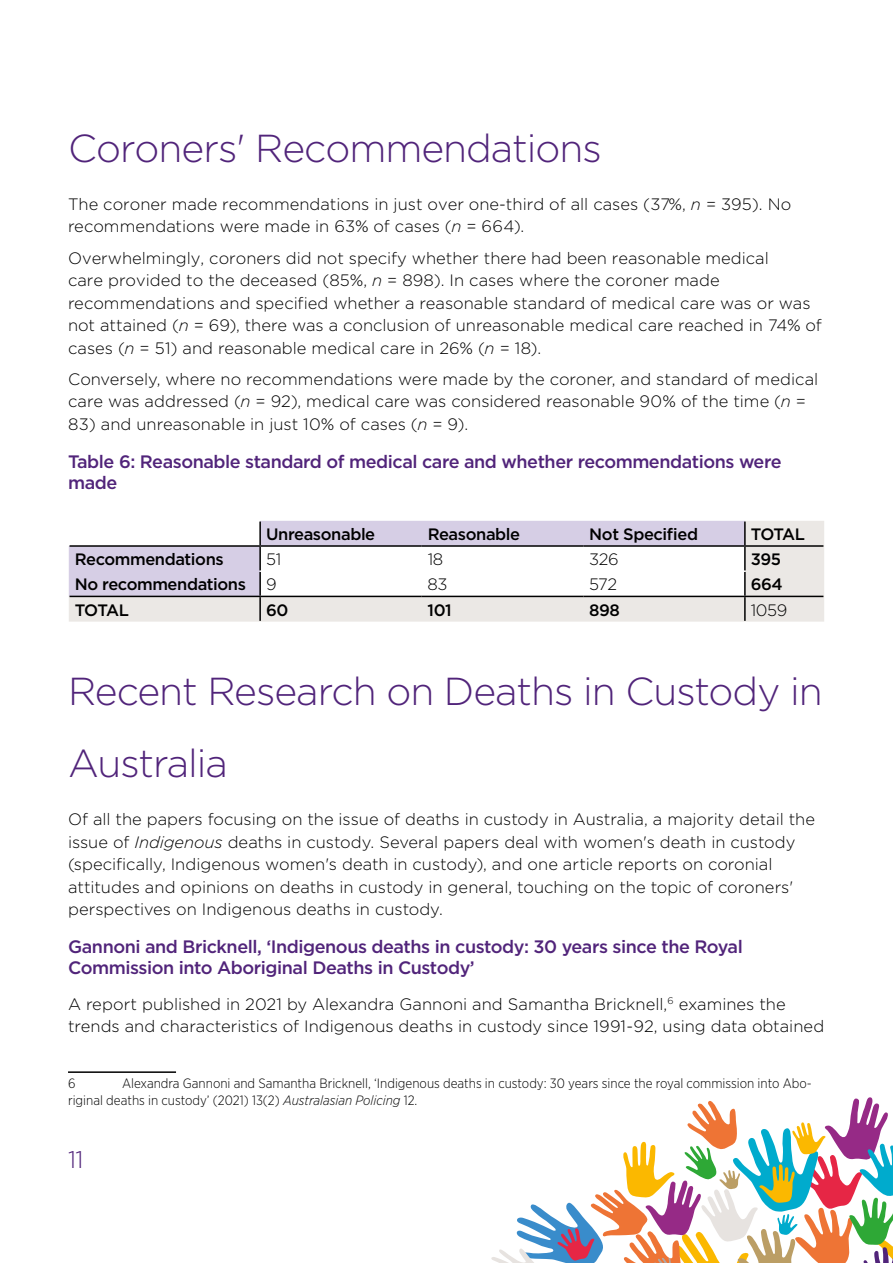
<style>
.page{position:relative;width:893px;height:1263px;background:#fff}
.page>*{position:absolute;margin:0;border:0;box-sizing:border-box;transform-origin:0 0}
.t1{font:300 39px/72px "Gotham";letter-spacing:-.025em;color:#51247a}
.t2{font:300 24px "Gotham";color:#51247a}
.t3{font:500 18px/21px "Gotham";letter-spacing:-.025em;color:#51247a}
.t4{font:300 16.5px/22.5px "Gotham";color:#000}
.t5{font:500 16.5px "Gotham";letter-spacing:-.025em;color:#000}
.t6{font:300 13.5px/16.2px "Gotham Narrow";color:#000}
.s1{font-style:italic}
.s2{font-weight:300}
</style>
<div class="page">
<svg style="left:491px;top:1097px;width:402px;height:166px"></svg>
<svg style="left:69px;top:521px;width:755px;height:101px"></svg>
<hr style="left:259px;top:521px;width:2px;height:24px;background:#000">
<hr style="left:260px;top:545px;width:162px;height:2px;background:#000">
<hr style="left:422px;top:545px;width:161px;height:2px;background:#000">
<hr style="left:583px;top:545px;width:162px;height:2px;background:#000">
<hr style="left:744px;top:521px;width:2px;height:24px;background:#000">
<hr style="left:745px;top:545px;width:78px;height:2px;background:#000">
<hr style="left:744px;top:547px;width:2px;height:23px;background:#000">
<hr style="left:744px;top:572px;width:2px;height:24px;background:#000">
<hr style="left:70px;top:545px;width:190px;height:2px;background:#000">
<hr style="left:260px;top:596px;width:162px;height:1px;background:#000">
<hr style="left:422px;top:596px;width:161px;height:1px;background:#000">
<hr style="left:583px;top:596px;width:162px;height:1px;background:#000">
<hr style="left:70px;top:596px;width:190px;height:1px;background:#000">
<hr style="left:259px;top:597px;width:2px;height:24px;background:#000">
<hr style="left:745px;top:596px;width:78px;height:1px;background:#000">
<hr style="left:744px;top:597px;width:2px;height:24px;background:#000">
<hr style="left:259px;top:547px;width:2px;height:23px;background:#000">
<hr style="left:259px;top:572px;width:2px;height:24px;background:#000">
<hr style="left:68px;top:1071px;width:108px;height:2px;background:#000">
<h1 class="t1" style="left:68px;top:111px;width:535px">Coroners' Recommendations</h1>
<p class="t4" style="left:68px;top:192px;width:725px">The coroner made recommendations in just over one-third of all cases (37%, <span class="s1">n</span> = 395). No recommendations were made in 63% of cases (<span class="s1">n</span> = 664).</p>
<p class="t4" style="left:68px;top:246px;width:755px">Overwhelmingly, coroners did not specify whether there had been reasonable medical<br>care provided to the deceased (85%, <span class="s1">n</span> = 898). In cases where the coroner made recommendations and specified whether a reasonable standard of medical care was or was not attained (<span class="s1">n</span> = 69), there was a conclusion of unreasonable medical care reached in 74% of cases (<span class="s1">n</span> = 51) and reasonable medical care in 26% (<span class="s1">n</span> = 18).</p>
<p class="t4" style="left:68px;top:367px;width:752px">Conversely, where no recommendations were made by the coroner, and standard of medical care was addressed (<span class="s1">n</span> = 92), medical care was considered reasonable 90% of the time (<span class="s1">n</span> =</p>
<p class="t4" style="left:68px;top:412px;width:402px">83) and unreasonable in just 10% of cases (<span class="s1">n</span> = 9).</p>
<p class="t3" style="left:68px;top:451px;width:715px">Table 6: Reasonable standard of medical care and whether recommendations were made</p>
<p class="t5" style="left:266px;top:523px;width:111px">Unreasonable</p>
<p class="t5" style="left:428px;top:523px;width:94px">Reasonable</p>
<p class="t5" style="left:589px;top:523px;width:110px">Not Specified</p>
<p class="t5" style="left:751px;top:523px;width:56px">TOTAL</p>
<p class="t5" style="left:75px;top:549px;width:150px">Recommendations</p>
<p class="t4" style="left:266px;top:548px;width:17px">51</p>
<p class="t4" style="left:428px;top:548px;width:17px">18</p>
<p class="t4" style="left:589px;top:548px;width:31px">326</p>
<p class="t5" style="left:751px;top:549px;width:32px">395</p>
<p class="t5" style="left:75px;top:574px;width:203px">No recommendations <span class="s2">9</span></p>
<p class="t4" style="left:428px;top:573px;width:22px">83</p>
<p class="t4" style="left:589px;top:573px;width:29px">572</p>
<p class="t5" style="left:751px;top:574px;width:34px">664</p>
<p class="t5" style="left:75px;top:599px;width:56px">TOTAL</p>
<p class="t5" style="left:266px;top:599px;width:24px">60</p>
<p class="t5" style="left:428px;top:599px;width:26px">101</p>
<p class="t5" style="left:589px;top:599px;width:32px">898</p>
<p class="t4" style="left:751px;top:598px;width:38px">1059</p>
<h1 class="t1" style="left:68px;top:654px;width:756px">Recent Research on Deaths in Custody in<br>Australia</h1>
<p class="t4" style="left:68px;top:808px;width:748px">Of all the papers focusing on the issue of deaths in custody in Australia, a majority detail the issue of <span class="s1">Indigenous</span> deaths in custody. Several papers deal with women's death in custody (specifically, Indigenous women's death in custody), and one article reports on coronial attitudes and opinions on deaths in custody in general, touching on the topic of coroners' perspectives on Indigenous deaths in custody.</p>
<p class="t3" style="left:68px;top:936px;width:676px">Gannoni and Bricknell, ‘Indigenous deaths in custody: 30 years since the Royal<br>Commission into Aboriginal Deaths in Custody’</p>
<p class="t4" style="left:68px;top:992px;width:758px">A report published in 2021 by Alexandra Gannoni and Samantha Bricknell,<sup>6</sup> examines the trends and characteristics of Indigenous deaths in custody since 1991-92, using data obtained</p>
<p class="t6" style="left:68px;top:1075px;width:745px;text-indent:54px">Alexandra Gannoni and Samantha Bricknell, ‘Indigenous deaths in custody: 30 years since the royal commission into Abo&shy;riginal deaths in custody’ (2021) 13(2) <span class="s1">Australasian Policing</span> 12.</p>
<p class="t6" style="left:68px;top:1075px;width:9px">6</p>
<h2 class="t2" style="left:68px;top:1144px;width:17px">11</h2>
</div>
